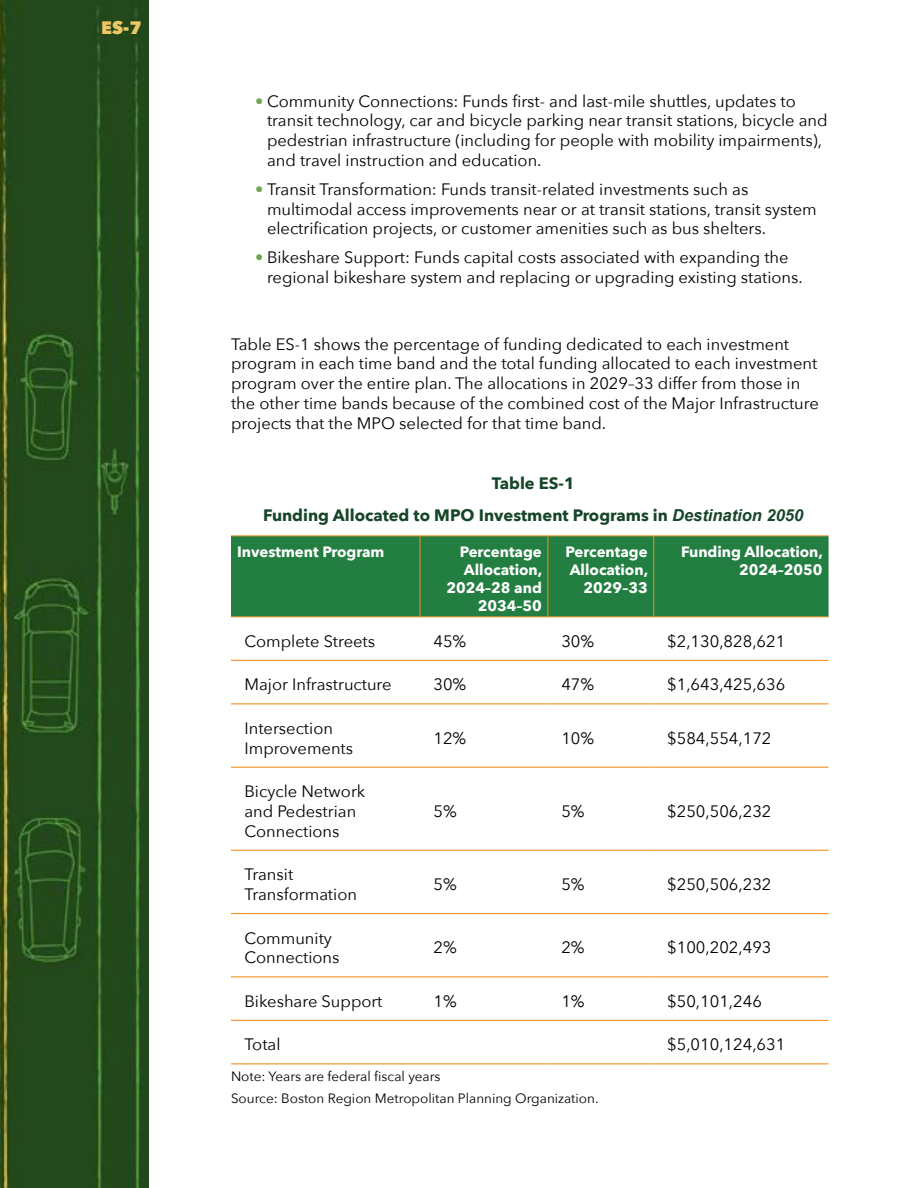
<style>
.page{position:relative;width:918px;height:1188px;background:#fff}
.page>*{position:absolute;margin:0;border:0;box-sizing:border-box;transform-origin:0 0}
.t1{font:800 18px "Avenir Next";color:#eec663}
.t2{font:16.5px/19.8px "Avenir Next";color:#000}
.Figure_Table_Title{font:700 16.5px "Avenir Next";color:#17452a}
.t3{font:700 15px/18px "Avenir Next";color:#fff;text-align:right}
.Figure_Table_Citatio{font:13.5px/22.5px "Avenir Next";color:#000}
.s1{color:#70a652}
.s2{font-family:"Arial";font-style:italic}
</style>
<div class="page">
<img style="left:0;top:0;width:148px;height:1188px">
<div style="left:231px;top:537px;width:598px;height:79px;background:#237e41"></div>
<hr style="left:231px;top:660px;width:189px;height:1px;background:#f19122">
<hr style="left:420px;top:660px;width:128px;height:1px;background:#f19122">
<hr style="left:548px;top:660px;width:106px;height:1px;background:#f19122">
<hr style="left:654px;top:660px;width:175px;height:1px;background:#f19122">
<hr style="left:231px;top:703px;width:189px;height:1px;background:#f19122">
<hr style="left:420px;top:703px;width:128px;height:1px;background:#f19122">
<hr style="left:548px;top:703px;width:106px;height:1px;background:#f19122">
<hr style="left:654px;top:703px;width:175px;height:1px;background:#f19122">
<hr style="left:231px;top:767px;width:189px;height:1px;background:#f19122">
<hr style="left:420px;top:767px;width:128px;height:1px;background:#f19122">
<hr style="left:548px;top:767px;width:106px;height:1px;background:#f19122">
<hr style="left:654px;top:767px;width:175px;height:1px;background:#f19122">
<hr style="left:231px;top:850px;width:189px;height:1px;background:#f19122">
<hr style="left:548px;top:850px;width:106px;height:1px;background:#f19122">
<hr style="left:654px;top:850px;width:175px;height:1px;background:#f19122">
<hr style="left:231px;top:913px;width:189px;height:1px;background:#f19122">
<hr style="left:548px;top:913px;width:106px;height:1px;background:#f19122">
<hr style="left:654px;top:913px;width:175px;height:1px;background:#f19122">
<hr style="left:231px;top:976px;width:189px;height:1px;background:#f19122">
<hr style="left:420px;top:976px;width:128px;height:1px;background:#f19122">
<hr style="left:548px;top:976px;width:106px;height:1px;background:#f19122">
<hr style="left:654px;top:976px;width:175px;height:1px;background:#f19122">
<hr style="left:231px;top:1020px;width:189px;height:1px;background:#f19122">
<hr style="left:420px;top:1020px;width:128px;height:1px;background:#f19122">
<hr style="left:548px;top:1020px;width:106px;height:1px;background:#f19122">
<hr style="left:654px;top:1020px;width:175px;height:1px;background:#f19122">
<hr style="left:420px;top:536px;width:1px;height:80px;background:#f19122">
<hr style="left:548px;top:536px;width:1px;height:80px;background:#f19122">
<hr style="left:653px;top:536px;width:1px;height:80px;background:#f19122">
<hr style="left:420px;top:850px;width:128px;height:1px;background:#f19122">
<hr style="left:420px;top:913px;width:128px;height:1px;background:#f19122">
<hr style="left:231px;top:1063px;width:189px;height:1px;background:#f19122">
<hr style="left:420px;top:1063px;width:128px;height:1px;background:#f19122">
<hr style="left:548px;top:1063px;width:106px;height:1px;background:#f19122">
<hr style="left:654px;top:1063px;width:175px;height:1px;background:#f19122">
<hr style="left:231px;top:536px;width:189px;height:1px;background:#f19122">
<hr style="left:420px;top:536px;width:128px;height:1px;background:#f19122">
<hr style="left:548px;top:536px;width:106px;height:1px;background:#f19122">
<hr style="left:654px;top:536px;width:175px;height:1px;background:#f19122">
<hr style="left:231px;top:616px;width:189px;height:1px;background:#f19122">
<hr style="left:420px;top:616px;width:128px;height:1px;background:#f19122">
<hr style="left:548px;top:616px;width:106px;height:1px;background:#f19122">
<hr style="left:654px;top:616px;width:175px;height:1px;background:#f19122">
<p class="t1" style="left:101px;top:17px;width:42px">ES-7</p>
<p class="t2" style="left:267px;top:90px;width:562px;text-indent:-12px"><span class="s1">•</span> Community Connections: Funds first- and last-mile shuttles, updates to transit technology, car and bicycle parking near transit stations, bicycle and pedestrian infrastructure (including for people with mobility impairments), and travel instruction and education.</p>
<p class="t2" style="left:267px;top:178px;width:551px;text-indent:-12px"><span class="s1">•</span> Transit Transformation: Funds transit-related investments such as multimodal access improvements near or at transit stations, transit system electrification projects, or customer amenities such as bus shelters.</p>
<p class="t2" style="left:267px;top:247px;width:537px;text-indent:-12px"><span class="s1">•</span> Bikeshare Support: Funds capital costs associated with expanding the regional bikeshare system and replacing or upgrading existing stations.</p>
<p class="t2" style="left:231px;top:333px;width:589px">Table ES-1 shows the percentage of funding dedicated to each investment program in each time band and the total funding allocated to each investment program over the entire plan. The allocations in 2029–33 differ from those in the other time bands because of the combined cost of the Major Infrastructure projects that the MPO selected for that time band.</p>
<p class="Figure_Table_Title" style="left:492px;top:469px;width:84px">Table ES-1</p>
<p class="Figure_Table_Title" style="left:263px;top:500px;width:542px">Funding Allocated to MPO Investment Programs in <span class="s2">Destination 2050</span></p>
<p class="t3" style="left:237px;top:542px;width:149px">Investment Program</p>
<p class="t3" style="left:446px;top:542px;width:97px">Percentage<br>Allocation,<br>2024–28 and<br>2034–50</p>
<p class="t3" style="left:566px;top:542px;width:84px">Percentage<br>Allocation,<br>2029–33</p>
<p class="t3" style="left:681px;top:542px;width:143px">Funding Allocation,<br>2024–2050</p>
<p class="t2" style="left:244px;top:631px;width:132px">Complete Streets</p>
<p class="t2" style="left:434px;top:631px;width:34px">45%</p>
<p class="t2" style="left:561px;top:631px;width:34px">30%</p>
<p class="t2" style="left:667px;top:631px;width:120px">$2,130,828,621</p>
<p class="t2" style="left:244px;top:674px;width:149px">Major Infrastructure</p>
<p class="t2" style="left:434px;top:674px;width:34px">30%</p>
<p class="t2" style="left:561px;top:674px;width:34px">47%</p>
<p class="t2" style="left:667px;top:674px;width:120px">$1,643,425,636</p>
<p class="t2" style="left:244px;top:718px;width:110px">Intersection<br>Improvements</p>
<p class="t2" style="left:434px;top:727px;width:34px">12%</p>
<p class="t2" style="left:561px;top:727px;width:34px">10%</p>
<p class="t2" style="left:667px;top:727px;width:106px">$584,554,172</p>
<p class="t2" style="left:244px;top:781px;width:122px">Bicycle Network and Pedestrian<br>Connections</p>
<p class="t2" style="left:434px;top:801px;width:25px">5%</p>
<p class="t2" style="left:561px;top:801px;width:25px">5%</p>
<p class="t2" style="left:667px;top:801px;width:106px">$250,506,232</p>
<p class="t2" style="left:244px;top:864px;width:114px">Transit<br>Transformation</p>
<p class="t2" style="left:434px;top:874px;width:25px">5%</p>
<p class="t2" style="left:561px;top:874px;width:25px">5%</p>
<p class="t2" style="left:667px;top:874px;width:106px">$250,506,232</p>
<p class="t2" style="left:244px;top:927px;width:96px">Community<br>Connections</p>
<p class="t2" style="left:434px;top:937px;width:25px">2%</p>
<p class="t2" style="left:561px;top:937px;width:25px">2%</p>
<p class="t2" style="left:667px;top:937px;width:106px">$100,202,493</p>
<p class="t2" style="left:244px;top:991px;width:140px">Bikeshare Support</p>
<p class="t2" style="left:434px;top:991px;width:25px">1%</p>
<p class="t2" style="left:561px;top:991px;width:25px">1%</p>
<p class="t2" style="left:667px;top:991px;width:96px">$50,101,246</p>
<p class="t2" style="left:244px;top:1034px;width:38px">Total</p>
<p class="t2" style="left:667px;top:1034px;width:120px">$5,010,124,631</p>
<p class="Figure_Table_Citatio" style="left:231px;top:1064px;width:369px">Note: Years are federal fiscal years<br>Source: Boston Region Metropolitan Planning Organization.</p>
</div>
